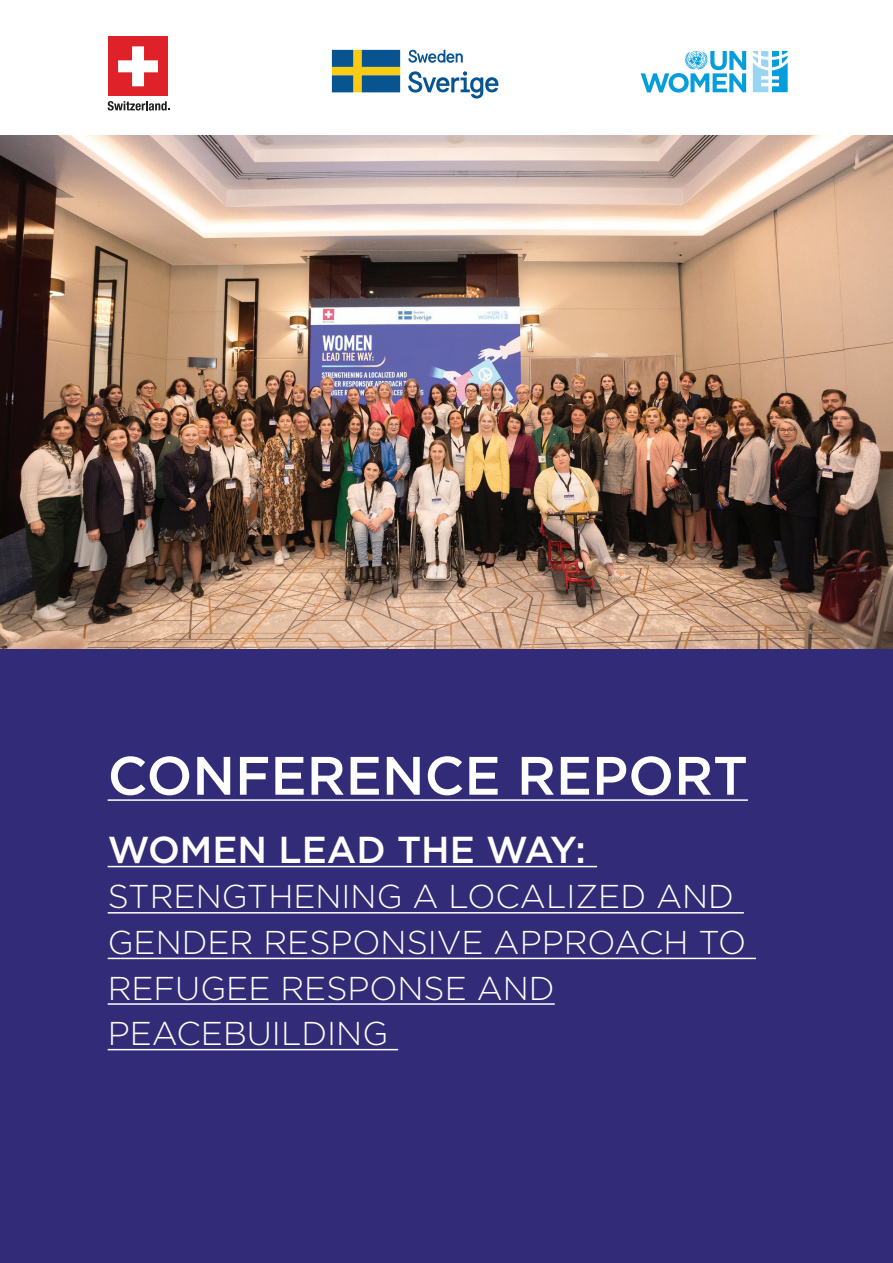
<style>
.page{position:relative;width:893px;height:1263px;background:#fff}
.page>*{position:absolute;margin:0;border:0;box-sizing:border-box;transform-origin:0 0}
.t1{font:500 54px "Gotham";color:#fff}
.t2{font:500 37.5px "Gotham";color:#fff}
.t3{font:300 33px/45.6px "Gotham";color:#fff}
</style>
<div class="page">
<img style="left:0;top:135px;width:893px;height:514px">
<div style="left:0;top:649px;width:893px;height:614px;background:#322c78"></div>
<hr style="left:108px;top:799px;width:640px;height:2px;background:#fff">
<hr style="left:108px;top:866px;width:489px;height:1px;background:#fff">
<hr style="left:108px;top:912px;width:636px;height:1px;background:#fff">
<hr style="left:108px;top:958px;width:648px;height:1px;background:#fff">
<hr style="left:108px;top:1003px;width:447px;height:2px;background:#fff">
<hr style="left:108px;top:1049px;width:290px;height:1px;background:#fff">
<svg style="left:641px;top:51px;width:105px;height:42px"></svg>
<svg style="left:753px;top:51px;width:35px;height:41px"></svg>
<div style="left:108px;top:36px;width:60px;height:60px;background:#df2229"></div>
<svg style="left:118px;top:46px;width:40px;height:40px"></svg>
<svg style="left:108px;top:101px;width:62px;height:10px"></svg>
<svg style="left:408px;top:50px;width:90px;height:49px"></svg>
<svg style="left:332px;top:50px;width:68px;height:42px;background:#50786c"></svg>
<h1 class="t1" style="left:108px;top:740px;width:642px">CONFERENCE REPORT</h1>
<p class="t2" style="left:108px;top:825px;width:480px">WOMEN LEAD THE WAY:</p>
<p class="t3" style="left:108px;top:873px;width:640px">STRENGTHENING A LOCALIZED AND<br>GENDER RESPONSIVE APPROACH TO<br>REFUGEE RESPONSE AND<br>PEACEBUILDING</p>
</div>
